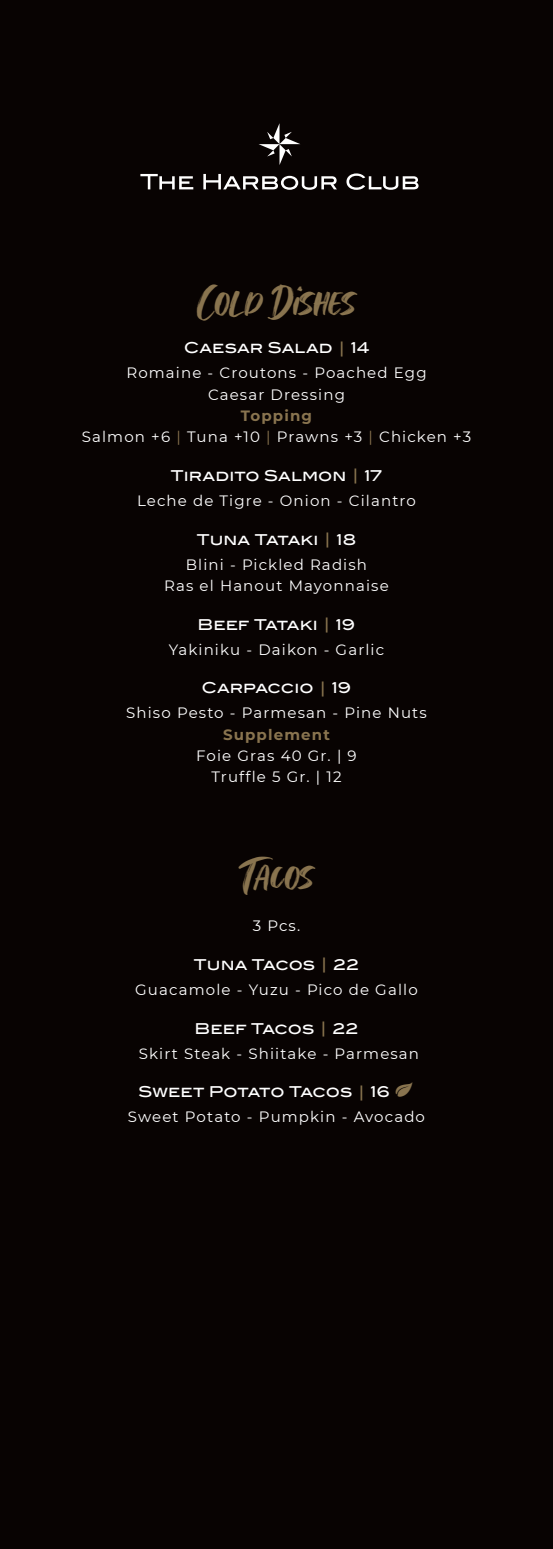
<style>
.page{position:relative;width:553px;height:1549px;background:#fff}
.page>*{position:absolute;margin:0;border:0;box-sizing:border-box;transform-origin:0 0}
.t1{font:46.25px "Perfect Moment Script";color:#89744f}
.t2{font:15px/21.2px "Montserrat";letter-spacing:.075em;color:#fff;text-align:center}
.t3{font:15px "Blair ITC Std";letter-spacing:.005em;color:#fff}
.t4{font:700 15px "Montserrat";letter-spacing:.075em;color:#89744f}
.s1{color:#89744f}
.s2{font-weight:700;color:#89744f}
.s3{font-family:"Leafs";font-size:22.5px;color:#89744f}
</style>
<div class="page">
<div style="left:0;top:0;width:553px;height:1548px;background:#080302"></div>
<svg style="left:259px;top:123px;width:41px;height:42px"></svg>
<svg style="left:140px;top:174px;width:53px;height:15px"></svg>
<svg style="left:203px;top:174px;width:134px;height:16px"></svg>
<svg style="left:346px;top:173px;width:72px;height:17px"></svg>
<h1 class="t1" style="left:197px;top:267px;width:159px">Cold Dishes</h1>
<p class="t3" style="left:184px;top:339px;width:187px">Caesar Salad <span class="s1">|</span> 14</p>
<p class="t2" style="left:126px;top:362px;width:302px">Romaine - Croutons - Poached Egg<br>Caesar Dressing</p>
<p class="t2" style="left:82px;top:404px;width:391px"><span class="s2">Topping<br></span>Salmon +6 <span class="s1">|</span> Tuna +10 <span class="s1">|</span> Prawns +3 <span class="s1">|</span> Chicken +3</p>
<p class="t3" style="left:171px;top:466px;width:213px">Tiradito Salmon <span class="s1">|</span> 17</p>
<p class="t2" style="left:137px;top:489px;width:280px">Leche de Tigre - Onion - Cilantro</p>
<p class="t3" style="left:197px;top:530px;width:161px">Tuna Tataki <span class="s1">|</span> 18</p>
<p class="t2" style="left:164px;top:553px;width:226px">Blini - Pickled Radish<br>Ras el Hanout Mayonnaise</p>
<p class="t3" style="left:197px;top:615px;width:160px">Beef Tataki <span class="s1">|</span> 19</p>
<p class="t2" style="left:169px;top:638px;width:217px">Yakiniku - Daikon - Garlic</p>
<p class="t3" style="left:201px;top:679px;width:151px">Carpaccio <span class="s1">|</span> 19</p>
<p class="t2" style="left:126px;top:702px;width:302px">Shiso Pesto - Parmesan - Pine Nuts</p>
<p class="t4" style="left:223px;top:723px;width:108px">Supplement</p>
<p class="t2" style="left:196px;top:744px;width:162px">Foie Gras 40 Gr. | 9<br>Truffle 5 Gr. | 12</p>
<h1 class="t1" style="left:239px;top:841px;width:76px">Tacos</h1>
<p class="t2" style="left:253px;top:914px;width:49px">3 Pcs.</p>
<p class="t3" style="left:194px;top:955px;width:167px">Tuna Tacos <span class="s1">|</span> 22</p>
<p class="t2" style="left:135px;top:978px;width:284px">Guacamole - Yuzu - Pico de Gallo</p>
<p class="t3" style="left:195px;top:1019px;width:165px">Beef Tacos <span class="s1">|</span> 22</p>
<p class="t2" style="left:139px;top:1042px;width:282px">Skirt Steak - Shiitake - Parmesan</p>
<p class="t3" style="left:138px;top:1082px;width:278px">Sweet Potato Tacos <span class="s1">|</span> 16 <span class="s3">M</span></p>
<p class="t2" style="left:128px;top:1105px;width:298px">Sweet Potato - Pumpkin - Avocado</p>
</div>
